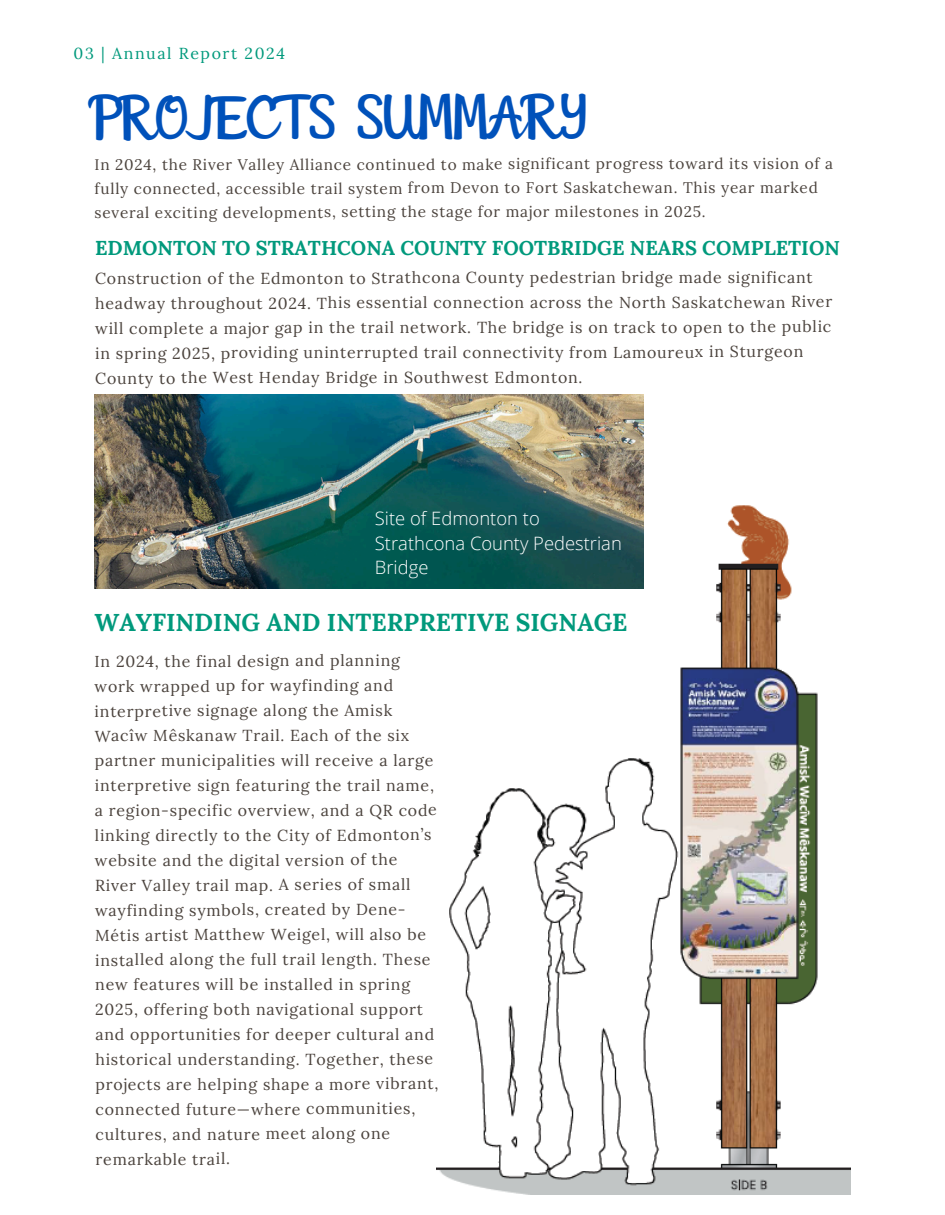
<style>
.page{position:relative;width:945px;height:1215px;background:#fff}
.page>*{position:absolute;margin:0;border:0;box-sizing:border-box;transform-origin:0 0}
.t1{font:46.05px "Amazone";color:#0051ba}
.t2{font:700 24.6px "Lora";color:#00997c}
.t3{font:700 20.1px "Lora";color:#00997c}
.t4{font:300 18.45px/24.8px "Open Sans";color:#fff}
.t5{font:15.9px/24.9px "Lora";letter-spacing:.045em;color:#4b433d}
.t6{font:15.9px "Lora";letter-spacing:.095em;color:#00997c}
.t7{font:15.3px/23.9px "Lora";letter-spacing:.045em;color:#4b433d}
</style>
<div class="page">
<img style="left:436px;top:505px;width:414px;height:690px">
<img style="left:94px;top:394px;width:550px;height:195px">
<h1 class="t6" style="left:74px;top:43px;width:213px">03 | Annual Report 2024</h1>
<p class="t1" style="left:95px;top:96px;width:495px">PROJECTS SUMMARY</p>
<h3 class="t7" style="left:95px;top:152px;width:740px">In 2024, the River Valley Alliance continued to make significant progress toward its vision of a fully connected, accessible trail system from Devon to Fort Saskatchewan. This year marked several exciting developments, setting the stage for major milestones in 2025.</h3>
<p class="t3" style="left:95px;top:234px;width:746px">EDMONTON TO STRATHCONA COUNTY FOOTBRIDGE NEARS COMPLETION</p>
<p class="t5" style="left:95px;top:265px;width:739px">Construction of the Edmonton to Strathcona County pedestrian bridge made significant headway throughout 2024. This essential connection across the North Saskatchewan River will complete a major gap in the trail network. The bridge is on track to open to the public in spring 2025, providing uninterrupted trail connectivity from Lamoureux in Sturgeon County to the West Henday Bridge in Southwest Edmonton.</p>
<p class="t4" style="left:375px;top:505px;width:248px">Site of Edmonton to<br>Strathcona County Pedestrian<br>Bridge</p>
<p class="t2" style="left:94px;top:606px;width:535px">WAYFINDING AND INTERPRETIVE SIGNAGE</p>
<h4 class="t5" style="left:95px;top:648px;width:346px">In 2024, the final design and planning work wrapped up for wayfinding and interpretive signage along the Amisk Wacîw Mêskanaw Trail. Each of the six partner municipalities will receive a large interpretive sign featuring the trail name, a region-specific overview, and a QR code linking directly to the City of Edmonton’s website and the digital version of the River Valley trail map. A series of small wayfinding symbols, created by Dene-Métis artist Matthew Weigel, will also be installed along the full trail length. These new features will be installed in spring 2025, offering both navigational support and opportunities for deeper cultural and historical understanding. Together, these projects are helping shape a more vibrant, connected future—where communities, cultures, and nature meet along one remarkable trail.</h4>
</div>
